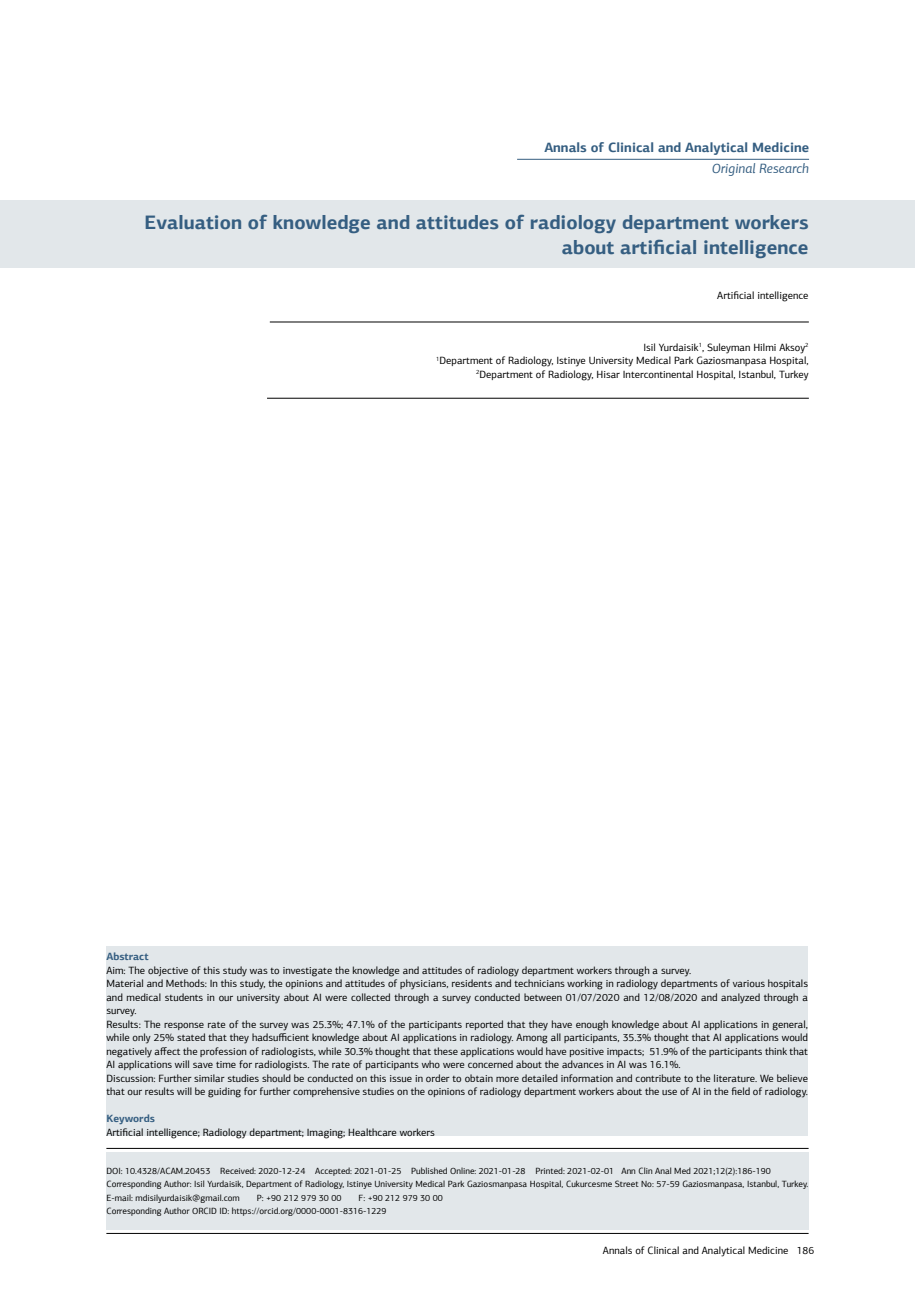
<style>
.page{position:relative;width:915px;height:1306px;background:#fff}
.page>*{position:absolute;margin:0;border:0;box-sizing:border-box;transform-origin:0 0}
.t1{font:700 19.5px/25.5px "PF Agora Sans Pro";color:#355e81;text-align:right}
.t2{font:700 13.5px "PF Agora Sans Pro";color:#355e81}
.t3{font:italic 13.5px "PF Agora Sans Pro";color:#355e81}
.t4{font:10.5px/13.5px "PF Agora Sans Pro";color:#000;text-align:right}
.t5{font:700 10.5px "PF Agora Sans Pro";color:#355e81}
.t6{font:9px/13.5px "PF Agora Sans Pro";color:#000}
</style>
<div class="page">
<hr style="left:106px;top:1233px;width:702px;height:1px;background:#000">
<div style="left:0;top:200px;width:914px;height:68px;background:#e2e7ea"></div>
<hr style="left:106px;top:1148px;width:702px;height:1px;background:#000">
<hr style="left:270px;top:322px;width:538px;height:1px;background:#000">
<hr style="left:267px;top:398px;width:541px;height:1px;background:#000">
<hr style="left:517px;top:159px;width:291px;height:1px;background:#355e81">
<div style="left:106px;top:1151px;width:702px;height:78px;background:#e2e7ea"></div>
<div style="left:106px;top:946px;width:701px;height:189px;background:#e2e7ea"></div>
<p class="t2" style="left:544px;top:139px;width:266px">Annals of Clinical and Analytical Medicine</p>
<p class="t3" style="left:711px;top:160px;width:99px">Original Research</p>
<h1 class="t1" style="left:145px;top:209px;width:665px">Evaluation of knowledge and attitudes of radiology department workers about artificial intelligence</h1>
<p class="t4" style="left:717px;top:288px;width:93px">Artificial intelligence</p>
<p class="t4" style="left:436px;top:340px;width:374px">Isil Yurdaisik<sup>1</sup>, Suleyman Hilmi Aksoy<sup>2<br>1</sup>Department of Radiology, Istinye University Medical Park Gaziosmanpasa Hospital,<br><sup>2</sup>Department of Radiology, Hisar Intercontinental Hospital, Istanbul, Turkey</p>
<p class="t5" style="left:106px;top:950px;width:44px">Abstract</p>
<p class="t4" style="left:106px;top:963px;width:703px;text-align:left">Aim: The objective of this study was to investigate the knowledge and attitudes of radiology department workers through a survey.<br>Material and Methods: In this study, the opinions and attitudes of physicians, residents and technicians working in radiology departments of various hospitals and medical students in our university about AI were collected through a survey conducted between 01/07/2020 and 12/08/2020 and analyzed through a survey.<br>Results: The response rate of the survey was 25.3%; 47.1% of the participants reported that they have enough knowledge about AI applications in general, while only 25% stated that they hadsufficient knowledge about AI applications in radiology. Among all participants, 35.3% thought that AI applications would negatively affect the profession of radiologists, while 30.3% thought that these applications would have positive impacts; 51.9% of the participants think that AI applications will save time for radiologists. The rate of participants who were concerned about the advances in AI was 16.1%.<br>Discussion: Further similar studies should be conducted on this issue in order to obtain more detailed information and contribute to the literature. We believe that our results will be guiding for further comprehensive studies on the opinions of radiology department workers about the use of AI in the field of radiology.</p>
<p class="t5" style="left:106px;top:1112px;width:50px">Keywords</p>
<p class="t4" style="left:106px;top:1125px;width:330px">Artificial intelligence; Radiology department; Imaging; Healthcare workers</p>
<p class="t6" style="left:106px;top:1164px;width:703px">DOI: 10.4328/ACAM.20453 Received: 2020-12-24 Accepted: 2021-01-25 Published Online: 2021-01-28 Printed: 2021-02-01 Ann Clin Anal Med 2021;12(2):186-190<br>Corresponding Author: Isil Yurdaisik, Department of Radiology, Istinye University Medical Park Gaziosmanpasa Hospital, Cukurcesme Street No: 57-59 Gaziosmanpasa, Istanbul, Turkey.<br>E-mail: mdisilyurdaisik@gmail.com</p>
<p class="t6" style="left:257px;top:1191px;width:86px">P: +90 212 979 30 00</p>
<p class="t6" style="left:106px;top:1191px;width:338px;text-indent:252px">F: +90 212 979 30 00<br>Corresponding Author ORCID ID: https://orcid.org/0000-0001-8316-1229</p>
<p class="t4" style="left:602px;top:1243px;width:213px">Annals of Clinical and Analytical Medicine 186</p>
</div>
